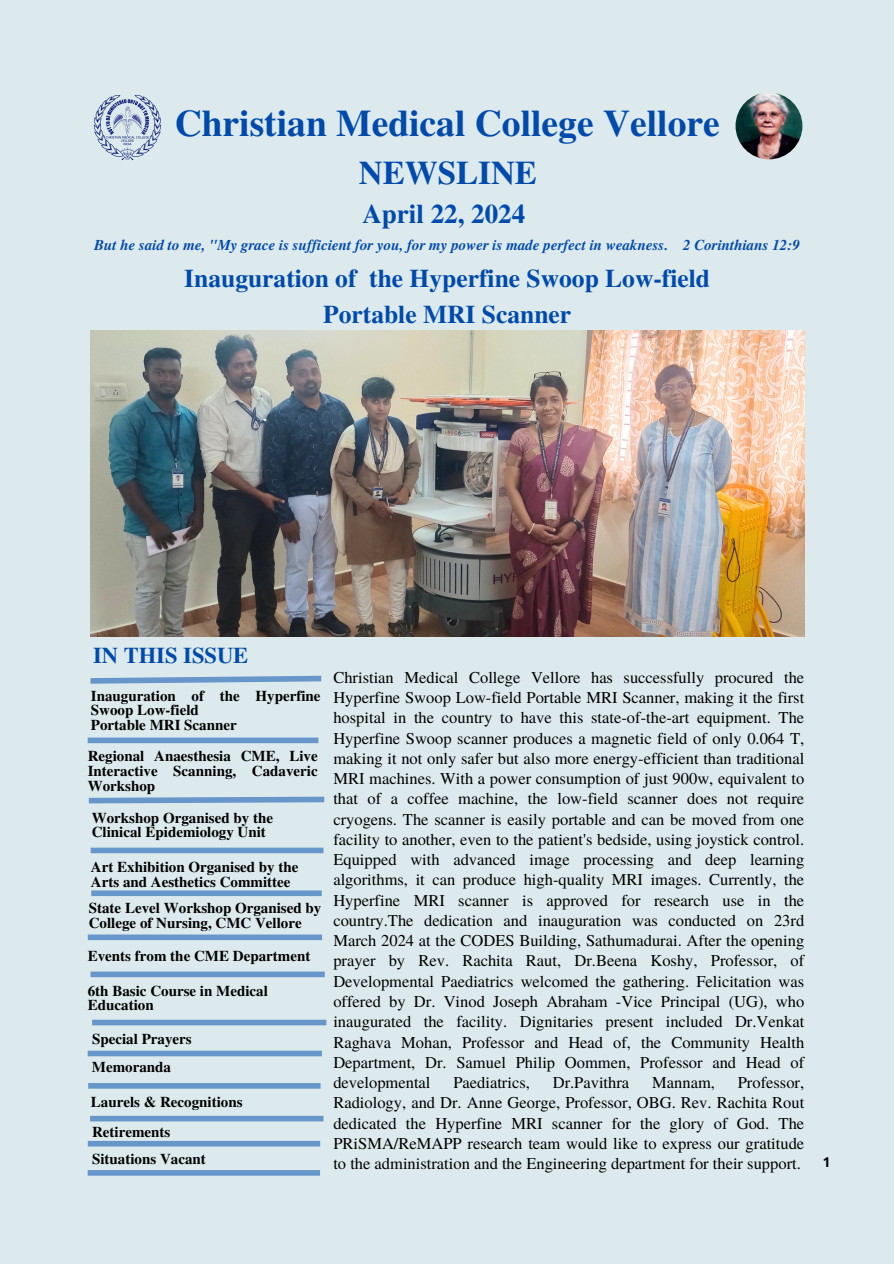
<style>
.page{position:relative;width:894px;height:1264px;background:#fff}
.page>*{position:absolute;margin:0;border:0;box-sizing:border-box;transform-origin:0 0}
.t1{font:700 37.5px "Te X Gyre Termes";color:#004aad}
.t2{font:700 33px "Te X Gyre Termes";color:#004aad}
.t3{font:700 27px "Te X Gyre Termes";color:#004aad}
.t4{font:700 25.5px/36px "Te X Gyre Termes";color:#004aad;text-align:center}
.t5{font:700 22.5px "Te X Gyre Termes";color:#004aad}
.t6{font:16.5px/20.2px "Te X Gyre Termes";color:#000;text-align:justify}
.t7{font:700 15px/14.7px "Te X Gyre Termes";color:#000}
.t8{font:italic 700 15px "Te X Gyre Termes";color:#004aad}
.t9{font:700 13.5px "Open Sans";color:#000}
</style>
<div class="page">
<div style="left:0;top:0;width:893px;height:1263px;background:#ddeaed"></div>
<img style="left:94px;top:95px;width:67px;height:65px">
<img style="left:735px;top:92px;width:67px;height:67px;border-radius:50%">
<svg style="left:90px;top:675px;width:232px;height:9px"></svg>
<div style="left:88px;top:737px;width:230px;height:6px;background:#6797ca"></div>
<svg style="left:88px;top:796px;width:237px;height:8px"></svg>
<div style="left:91px;top:847px;width:232px;height:6px;background:#6797ca"></div>
<div style="left:90px;top:971px;width:235px;height:6px;background:#6797ca"></div>
<div style="left:92px;top:1019px;width:234px;height:6px;background:#6797ca"></div>
<div style="left:90px;top:1115px;width:233px;height:6px;background:#6797ca"></div>
<div style="left:88px;top:1083px;width:232px;height:5px;background:#6797ca"></div>
<div style="left:91px;top:890px;width:230px;height:6px;background:#6797ca"></div>
<div style="left:88px;top:1050px;width:234px;height:6px;background:#6797ca"></div>
<div style="left:88px;top:934px;width:234px;height:6px;background:#6797ca"></div>
<img style="left:90px;top:330px;width:714px;height:306px">
<div style="left:88px;top:1170px;width:232px;height:5px;background:#6797ca"></div>
<div style="left:88px;top:1140px;width:232px;height:6px;background:#6797ca"></div>
<h3 class="t1" style="left:175px;top:94px;width:546px">Christian Medical College Vellore</h3>
<h2 class="t2" style="left:359px;top:147px;width:179px">NEWSLINE</h2>
<h3 class="t3" style="left:362px;top:193px;width:164px">April 22, 2024</h3>
<h4 class="t8" style="left:94px;top:233px;width:707px">But he said to me, "My grace is sufficient for you, for my power is made perfect in weakness. 2 Corinthians 12:9</h4>
<h4 class="t4" style="left:184px;top:259px;width:527px">Inauguration of the Hyperfine Swoop Low-field<br>Portable MRI Scanner</h4>
<h4 class="t5" style="left:93px;top:638px;width:157px">IN THIS ISSUE</h4>
<h4 class="t7" style="left:91px;top:687px;width:231px">Inauguration of the Hyperfine<br>Swoop Low-field<br>Portable MRI Scanner</h4>
<h4 class="t7" style="left:88px;top:748px;width:231px;text-align:justify">Regional Anaesthesia CME, Live Interactive Scanning, Cadaveric Workshop</h4>
<h4 class="t7" style="left:92px;top:809px;width:183px">Workshop Organised by the<br>Clinical Epidemiology Unit</h4>
<p class="t7" style="left:91px;top:859px;width:209px">Art Exhibition Organised by the<br>Arts and Aesthetics Committee</p>
<h4 class="t7" style="left:89px;top:899px;width:234px">State Level Workshop Organised by<br>College of Nursing, CMC Vellore</h4>
<h4 class="t7" style="left:88px;top:947px;width:224px">Events from the CME Department</h4>
<h4 class="t7" style="left:88px;top:982px;width:181px">6th Basic Course in Medical<br>Education</h4>
<h2 class="t7" style="left:92px;top:1030px;width:101px">Special Prayers</h2>
<h4 class="t7" style="left:92px;top:1059px;width:81px">Memoranda</h4>
<p class="t7" style="left:91px;top:1093px;width:153px">Laurels &amp; Recognitions</p>
<p class="t7" style="left:92px;top:1124px;width:80px">Retirements</p>
<h4 class="t7" style="left:92px;top:1150px;width:115px">Situations Vacant</h4>
<h4 class="t6" style="left:333px;top:666px;width:472px">Christian Medical College Vellore has successfully procured the Hyperfine Swoop Low-field Portable MRI Scanner, making it the first hospital in the country to have this state-of-the-art equipment. The Hyperfine Swoop scanner produces a magnetic field of only 0.064 T, making it not only safer but also more energy-efficient than traditional MRI machines. With a power consumption of just 900w, equivalent to that of a coffee machine, the low-field scanner does not require cryogens. The scanner is easily portable and can be moved from one facility to another, even to the patient's bedside, using joystick control.<br>Equipped with advanced image processing and deep learning algorithms, it can produce high-quality MRI images. Currently, the Hyperfine MRI scanner is approved for research use in the country.The dedication and inauguration was conducted on 23rd March 2024 at the CODES Building, Sathumadurai. After the opening prayer by Rev. Rachita Raut, Dr.Beena Koshy, Professor, of Developmental Paediatrics welcomed the gathering. Felicitation was offered by Dr. Vinod Joseph Abraham -Vice Principal (UG), who inaugurated the facility. Dignitaries present included Dr.Venkat Raghava Mohan, Professor and Head of, the Community Health Department, Dr. Samuel Philip Oommen, Professor and Head of developmental</h4>
<h4 class="t6" style="left:333px;top:1071px;width:472px;text-indent:404px">Professor, Radiology, and Dr. Anne George, Professor, OBG. Rev. Rachita Rout dedicated the Hyperfine MRI scanner for the glory of God. The PRiSMA/ReMAPP research team would like to express our gratitude to the administration and the Engineering department for their support.</h4>
<h4 class="t6" style="left:453px;top:1071px;width:78px">Paediatrics,</h4>
<h4 class="t6" style="left:552px;top:1071px;width:78px">Dr.Pavithra</h4>
<h4 class="t6" style="left:652px;top:1071px;width:64px">Mannam,</h4>
<h4 class="t9" style="left:822px;top:1152px;width:9px">1</h4>
</div>
